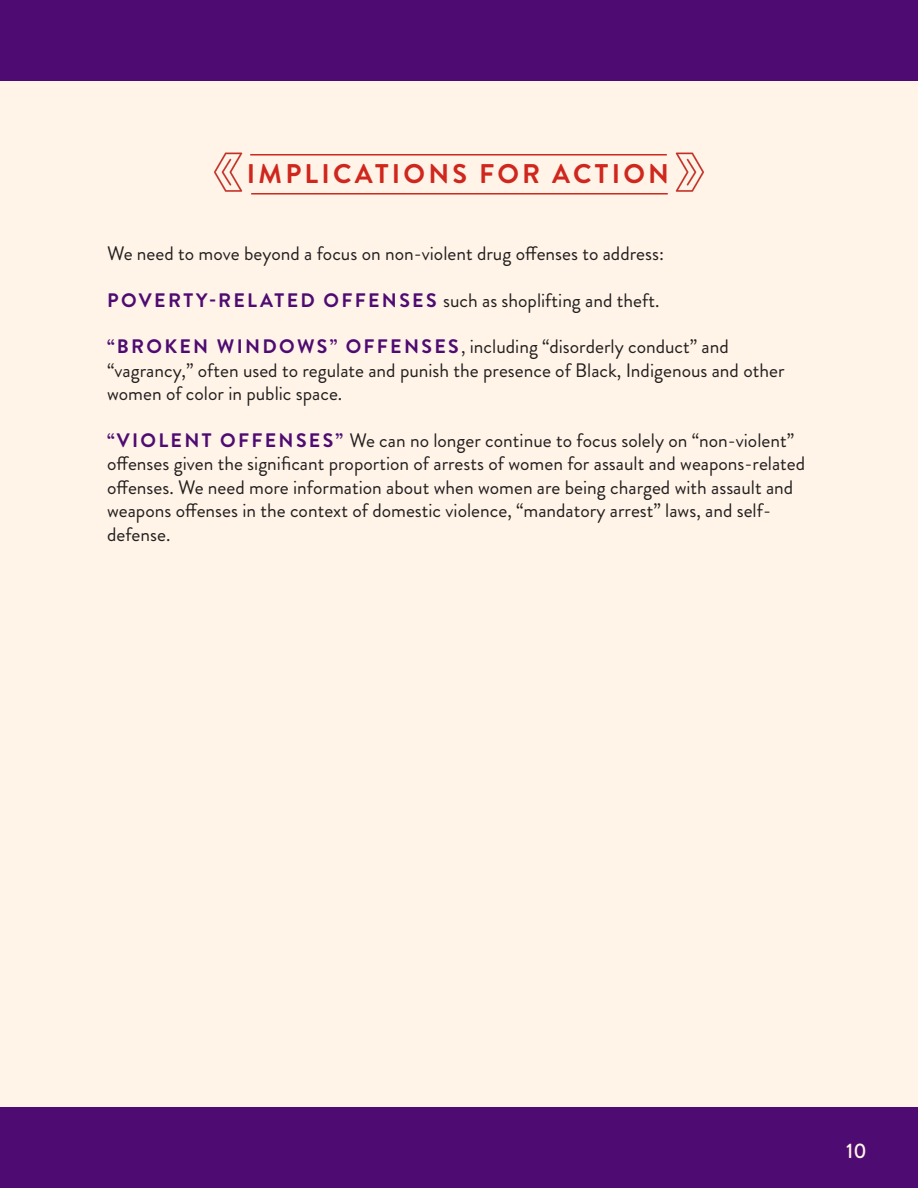
<style>
.page{position:relative;width:918px;height:1188px;background:#fff4e7}
.page>*{position:absolute;margin:0;border:0;box-sizing:border-box;transform-origin:0 0}
.t1{font:700 27px "Brandon Grotesque";letter-spacing:.12em;color:#cf271e}
.t2{font:500 21px "Brandon Grotesque";color:#fff4e7}
.t3{font:19.5px/23.4px "Brandon Grotesque";color:#231f20}
.s1{font-weight:700;color:#4e0b72}
</style>
<div class="page">
<div style="left:0;top:0;width:918px;height:81px;background:#4e0b72"></div>
<div style="left:0;top:1107px;width:918px;height:81px;background:#4e0b72"></div>
<img style="left:214px;top:152px;width:29px;height:40px">
<img style="left:675px;top:152px;width:29px;height:40px">
<hr style="left:250px;top:154px;width:417px;height:2px;background:#cf271e">
<hr style="left:251px;top:193px;width:417px;height:2px;background:#cf271e">
<p class="t1" style="left:247px;top:155px;width:424px">IMPLICATIONS FOR ACTION</p>
<p class="t3" style="left:107px;top:242px;width:558px">We need to move beyond a focus on non-violent drug offenses to address:</p>
<p class="t3" style="left:107px;top:288px;width:554px"><span class="s1">POVERTY-RELATED OFFENSES</span> such as shoplifting and theft.</p>
<p class="t3" style="left:107px;top:335px;width:679px"><span class="s1">“BROKEN WINDOWS” OFFENSES</span>, including “disorderly conduct” and “vagrancy,” often used to regulate and punish the presence of Black, Indigenous and other women of color in public space.</p>
<p class="t3" style="left:107px;top:429px;width:700px"><span class="s1">“VIOLENT OFFENSES”</span> We can no longer continue to focus solely on “non-violent” offenses given the significant proportion of arrests of women for assault and weapons-related offenses. We need more information about when women are being charged with assault and weapons offenses in the context of domestic violence, “mandatory arrest” laws, and self&shy;defense.</p>
<p class="t2" style="left:846px;top:1136px;width:22px">10</p>
</div>
